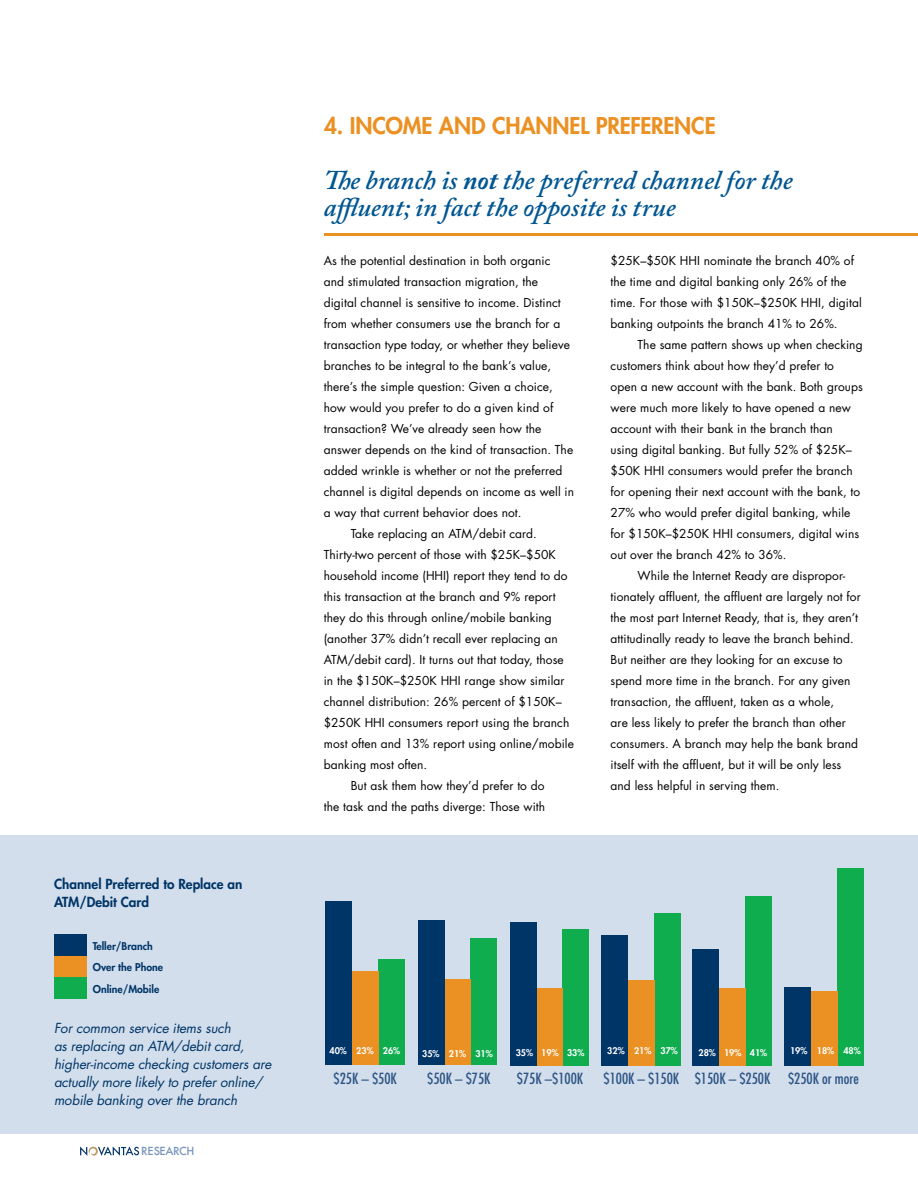
<style>
.page{position:relative;width:918px;height:1188px;background:#fff}
.page>*{position:absolute;margin:0;border:0;box-sizing:border-box;transform-origin:0 0}
.t1{font:italic 600 27px/27px "Adobe Caslon Pro";color:#005692}
.t2{font:800 22.5px "Futura Std";letter-spacing:-.005em;color:#eb9123}
.t3{font:condensed 15px "Futura Std";color:#2d5485}
.t4{font:italic 13.5px/18px "Futura Std";letter-spacing:-.01em;color:#003568}
.t5{font:800 13.5px/18px "Futura Std";color:#003568}
.t6{font:12px/21px "Futura Std";letter-spacing:.005em;color:#000}
.t7{font:500 10.95px "Futura";letter-spacing:-.03em;color:#7793bd}
.t8{font:800 10.5px/21.6px "Futura Std";color:#003568}
.t9{font:800 9px "Futura Std";color:#fff}
.s1{font-weight:700}
</style>
<div class="page">
<svg style="left:80px;top:1146px;width:59px;height:10px"></svg>
<hr style="left:324px;top:233px;width:594px;height:3px;background:#eb9123">
<div style="left:0;top:835px;width:918px;height:299px;background:#d2deeb"></div>
<div style="left:54px;top:956px;width:33px;height:22px;background:#eb9123"></div>
<div style="left:54px;top:978px;width:33px;height:21px;background:#0fad4e"></div>
<div style="left:54px;top:934px;width:33px;height:22px;background:#003568"></div>
<div style="left:378px;top:960px;width:27px;height:105px;background:#0fad4e"></div>
<div style="left:352px;top:971px;width:26px;height:94px;background:#eb9123"></div>
<div style="left:325px;top:901px;width:27px;height:164px;background:#003568"></div>
<div style="left:470px;top:938px;width:27px;height:127px;background:#0fad4e"></div>
<div style="left:445px;top:979px;width:26px;height:86px;background:#eb9123"></div>
<div style="left:418px;top:921px;width:27px;height:144px;background:#003568"></div>
<div style="left:562px;top:929px;width:27px;height:137px;background:#0fad4e"></div>
<div style="left:536px;top:988px;width:27px;height:78px;background:#eb9123"></div>
<div style="left:510px;top:922px;width:26px;height:144px;background:#003568"></div>
<div style="left:745px;top:896px;width:26px;height:170px;background:#0fad4e"></div>
<div style="left:719px;top:988px;width:27px;height:78px;background:#eb9123"></div>
<div style="left:693px;top:949px;width:26px;height:117px;background:#003568"></div>
<div style="left:655px;top:913px;width:26px;height:152px;background:#0fad4e"></div>
<div style="left:628px;top:980px;width:27px;height:85px;background:#eb9123"></div>
<div style="left:602px;top:935px;width:26px;height:130px;background:#003568"></div>
<div style="left:837px;top:868px;width:27px;height:197px;background:#0fad4e"></div>
<div style="left:811px;top:991px;width:26px;height:74px;background:#eb9123"></div>
<div style="left:784px;top:987px;width:27px;height:78px;background:#003568"></div>
<p class="t5" style="left:54px;top:875px;width:190px">Channel Preferred to Replace an<br>ATM/Debit Card</p>
<p class="t8" style="left:93px;top:935px;width:72px">Teller/Branch<br>Over the Phone<br>Online/Mobile</p>
<p class="t4" style="left:54px;top:1019px;width:219px">For common service items such<br>as replacing an ATM/debit card, higher-income checking customers are actually more likely to prefer online/ mobile banking over the branch</p>
<p class="t7" style="left:141px;top:1144px;width:55px">RESEARCH</p>
<h2 class="t2" style="left:324px;top:111px;width:393px">4. income and channel preference</h2>
<h1 class="t1" style="left:324px;top:166px;width:471px">The branch is <span class="s1">not</span> the preferred channel for the affluent; in fact the opposite is true</h1>
<p class="t6" style="left:324px;top:251px;width:228px">As the potential destination in both organic</p>
<p class="t6" style="left:324px;top:272px;width:216px">and stimulated transaction migration, the</p>
<p class="t6" style="left:324px;top:293px;width:239px">digital channel is sensitive to income. Distinct</p>
<p class="t6" style="left:324px;top:314px;width:238px">from whether consumers use the branch for a</p>
<p class="t6" style="left:324px;top:335px;width:248px">transaction type today, or whether they believe</p>
<p class="t6" style="left:324px;top:356px;width:229px">branches to be integral to the bank’s value,</p>
<p class="t6" style="left:324px;top:377px;width:231px">there’s the simple question: Given a choice,</p>
<p class="t6" style="left:324px;top:398px;width:231px">how would you prefer to do a given kind of</p>
<p class="t6" style="left:324px;top:419px;width:219px">transaction? We’ve already seen how the</p>
<p class="t6" style="left:324px;top:440px;width:251px">answer depends on the kind of transaction. The</p>
<p class="t6" style="left:324px;top:461px;width:240px">added wrinkle is whether or not the preferred</p>
<p class="t6" style="left:324px;top:482px;width:252px">channel is digital depends on income as well in</p>
<p class="t6" style="left:324px;top:503px;width:199px">a way that current behavior does not.</p>
<p class="t6" style="left:351px;top:524px;width:188px">Take replacing an ATM/debit card.</p>
<p class="t6" style="left:324px;top:545px;width:234px">Thirty-two percent of those with $25K–$50K</p>
<p class="t6" style="left:324px;top:566px;width:245px">household income (HHI) report they tend to do</p>
<p class="t6" style="left:324px;top:587px;width:233px">this transaction at the branch and 9% report</p>
<p class="t6" style="left:324px;top:608px;width:230px">they do this through online/mobile banking</p>
<p class="t6" style="left:324px;top:629px;width:236px">(another 37% didn’t recall ever replacing an</p>
<p class="t6" style="left:324px;top:650px;width:242px">ATM/debit card). It turns out that today, those</p>
<p class="t6" style="left:324px;top:671px;width:242px">in the $150K–$250K HHI range show similar</p>
<p class="t6" style="left:324px;top:692px;width:239px">channel distribution: 26% percent of $150K–</p>
<p class="t6" style="left:324px;top:713px;width:247px">$250K HHI consumers report using the branch</p>
<p class="t6" style="left:324px;top:734px;width:252px">most often and 13% report using online/mobile</p>
<p class="t6" style="left:324px;top:755px;width:105px">banking most often.</p>
<p class="t6" style="left:351px;top:776px;width:195px">But ask them how they’d prefer to do</p>
<p class="t6" style="left:324px;top:797px;width:223px">the task and the paths diverge: Those with</p>
<p class="t6" style="left:611px;top:251px;width:253px">$25K–$50K HHI nominate the branch 40% of the time and digital banking only 26% of the time. For those with $150K–$250K HHI, digital banking outpoints the branch 41% to 26%.</p>
<p class="t6" style="left:611px;top:335px;width:254px;text-indent:27px">The same pattern shows up when checking customers think about how they’d prefer to open a new account with the bank. Both groups were much more likely to have opened a new account with their bank in the branch than using digital banking. But fully 52% of $25K– $50K HHI consumers would prefer the branch for opening their next account with the bank, to 27% who would prefer digital banking, while for $150K–$250K HHI consumers, digital wins out over the branch 42% to 36%.</p>
<p class="t6" style="left:611px;top:566px;width:252px;text-indent:27px">While the Internet Ready are dispropor&shy;tionately affluent, the affluent are largely not for the most part Internet Ready, that is, they aren’t attitudinally ready to leave the branch behind.<br>But neither are they looking for an excuse to spend more time in the branch. For any given transaction, the affluent, taken as a whole,<br>are less likely to prefer the branch than other consumers. A branch may help the bank brand itself with the affluent, but it will be only less and less helpful in serving them.</p>
<p class="t9" style="left:330px;top:1045px;width:72px">40% 23% 26%</p>
<p class="t9" style="left:422px;top:1048px;width:72px">35% 21% 31%</p>
<p class="t9" style="left:516px;top:1046px;width:70px">35% 19% 33%</p>
<p class="t9" style="left:607px;top:1045px;width:72px">32% 21% 37%</p>
<p class="t9" style="left:699px;top:1046px;width:70px">28% 19% 41%</p>
<p class="t9" style="left:790px;top:1045px;width:72px">19% 18% 48%</p>
<p class="t3" style="left:334px;top:1070px;width:65px">$25K – $50K</p>
<p class="t3" style="left:427px;top:1070px;width:65px">$50K – $75K</p>
<p class="t3" style="left:517px;top:1070px;width:68px">$75K –$100K</p>
<p class="t3" style="left:604px;top:1070px;width:257px">$100K – $150K $150K – $250K $250K or more</p>
</div>
